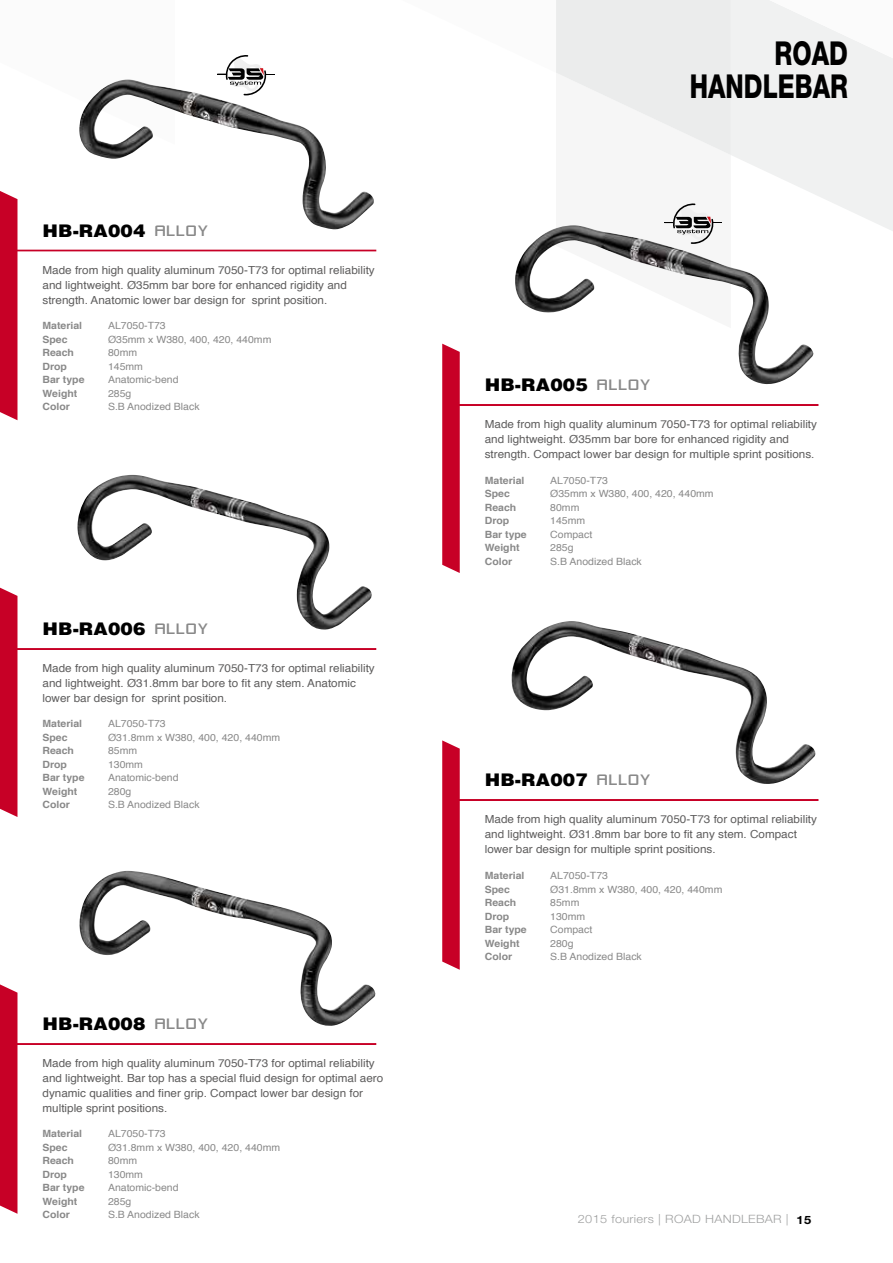
<style>
.page{position:relative;width:893px;height:1263px;background:#fff}
.page>*{position:absolute;margin:0;border:0;box-sizing:border-box;transform-origin:0 0}
.t1{font:800 33px/33px "Helvetica Neue LT Std";color:#000;text-align:right;scale:.75 1}
.t2{font:900 17.85px "Helvetica";color:#000;scale:1.05 1}
.t3{font:300 11.55px "Helvetica Neue LT Std";letter-spacing:.025em;color:#9fa0a0;scale:1.11 1}
.t4{font:11.1px/15px "Helvetica";color:#5e5d5d;scale:1.05 1}
.t5{font:10.05px/13.5px "Helvetica";color:#898989;scale:1.05 1}
.t6{font:700 10.05px/13.5px "Helvetica";color:#898989;scale:1.05 1}
.s1{font-family:"Zero Threes";font-weight:400;font-size:14.1px;color:#898989}
.s2{font-weight:700;color:#000}
</style>
<div class="page">
<img style="left:79px;top:80px;width:295px;height:149px">
<img style="left:738px;top:328px;width:75px;height:57px">
<img style="left:77px;top:475px;width:295px;height:155px">
<img style="left:511px;top:621px;width:305px;height:163px">
<img style="left:79px;top:871px;width:297px;height:155px">
<div style="left:457px;top:404px;width:361px;height:2px;border:1px solid #c70026"></div>
<div style="left:14px;top:250px;width:362px;height:1px;border:1px solid #c70026"></div>
<div style="left:14px;top:648px;width:362px;height:2px;border:1px solid #c70026"></div>
<div style="left:0;top:588px;width:17px;height:229px;background:#c70026"></div>
<div style="left:457px;top:799px;width:361px;height:2px;border:1px solid #c70026"></div>
<svg style="left:442px;top:740px;width:18px;height:230px"></svg>
<div style="left:14px;top:1043px;width:362px;height:2px;border:1px solid #c70026"></div>
<div style="left:0;top:984px;width:17px;height:230px;background:#c70026"></div>
<svg style="left:442px;top:344px;width:18px;height:229px"></svg>
<div style="left:0;top:191px;width:17px;height:229px;background:#c70026"></div>
<svg style="left:217px;top:55px;width:58px;height:40px"></svg>
<svg style="left:515px;top:0;width:378px;height:328px"></svg>
<h2 class="t2" style="left:43px;top:220px;width:160px">HB-RA004 <span class="s1">ALLOY</span></h2>
<p class="t4" style="left:43px;top:263px;width:318px">Made from high quality aluminum 7050-T73 for optimal reliability and lightweight. Ø35mm bar bore for enhanced rigidity and strength. Anatomic lower bar design for sprint position.</p>
<p class="t6" style="left:43px;top:319px;width:42px">Material<br>Spec<br>Reach<br>Drop<br>Bar type<br>Weight<br>Color</p>
<p class="t5" style="left:108px;top:319px;width:157px">AL7050-T73<br>Ø35mm x W380, 400, 420, 440mm<br>80mm<br>145mm<br>Anatomic-bend<br>285g<br>S.B Anodized Black</p>
<h2 class="t2" style="left:43px;top:618px;width:160px">HB-RA006 <span class="s1">ALLOY</span></h2>
<p class="t4" style="left:43px;top:661px;width:318px">Made from high quality aluminum 7050-T73 for optimal reliability and lightweight. Ø31.8mm bar bore to fit any stem. Anatomic lower bar design for sprint position.</p>
<p class="t6" style="left:43px;top:717px;width:42px">Material<br>Spec<br>Reach<br>Drop<br>Bar type<br>Weight<br>Color</p>
<p class="t5" style="left:108px;top:717px;width:165px">AL7050-T73<br>Ø31.8mm x W380, 400, 420, 440mm<br>85mm<br>130mm<br>Anatomic-bend<br>280g<br>S.B Anodized Black</p>
<h2 class="t2" style="left:43px;top:1013px;width:160px">HB-RA008 <span class="s1">ALLOY</span></h2>
<p class="t4" style="left:43px;top:1056px;width:326px">Made from high quality aluminum 7050-T73 for optimal reliability and lightweight. Bar top has a special fluid design for optimal aero dynamic qualities and finer grip. Compact lower bar design for multiple sprint positions.</p>
<p class="t5" style="left:108px;top:1127px;width:165px">AL7050-T73<br>Ø31.8mm x W380, 400, 420, 440mm<br>80mm<br>130mm<br>Anatomic-bend<br>285g<br>S.B Anodized Black</p>
<p class="t6" style="left:43px;top:1127px;width:42px">Material<br>Spec<br>Reach<br>Drop<br>Bar type<br>Weight<br>Color</p>
<h1 class="t1" style="left:690px;top:36px;width:212px">ROAD<br>HANDLEBAR</h1>
<h2 class="t2" style="left:485px;top:374px;width:160px">HB-RA005 <span class="s1">ALLOY</span></h2>
<p class="t4" style="left:485px;top:417px;width:318px">Made from high quality aluminum 7050-T73 for optimal reliability and lightweight. Ø35mm bar bore for enhanced rigidity and strength. Compact lower bar design for multiple sprint positions.</p>
<p class="t6" style="left:485px;top:473px;width:42px">Material<br>Spec<br>Reach<br>Drop<br>Bar type<br>Weight<br>Color</p>
<p class="t5" style="left:550px;top:474px;width:157px">AL7050-T73<br>Ø35mm x W380, 400, 420, 440mm<br>80mm<br>145mm<br>Compact<br>285g<br>S.B Anodized Black</p>
<h2 class="t2" style="left:485px;top:769px;width:160px">HB-RA007 <span class="s1">ALLOY</span></h2>
<p class="t4" style="left:485px;top:812px;width:318px">Made from high quality aluminum 7050-T73 for optimal reliability and lightweight. Ø31.8mm bar bore to fit any stem. Compact lower bar design for multiple sprint positions.</p>
<p class="t6" style="left:485px;top:869px;width:42px">Material<br>Spec<br>Reach<br>Drop<br>Bar type<br>Weight<br>Color</p>
<p class="t5" style="left:550px;top:869px;width:165px">AL7050-T73<br>Ø31.8mm x W380, 400, 420, 440mm<br>85mm<br>130mm<br>Compact<br>280g<br>S.B Anodized Black</p>
<p class="t3" style="left:578px;top:1212px;width:212px">2015 fouriers | ROAD HANDLEBAR | <span class="s2">15</span></p>
</div>
